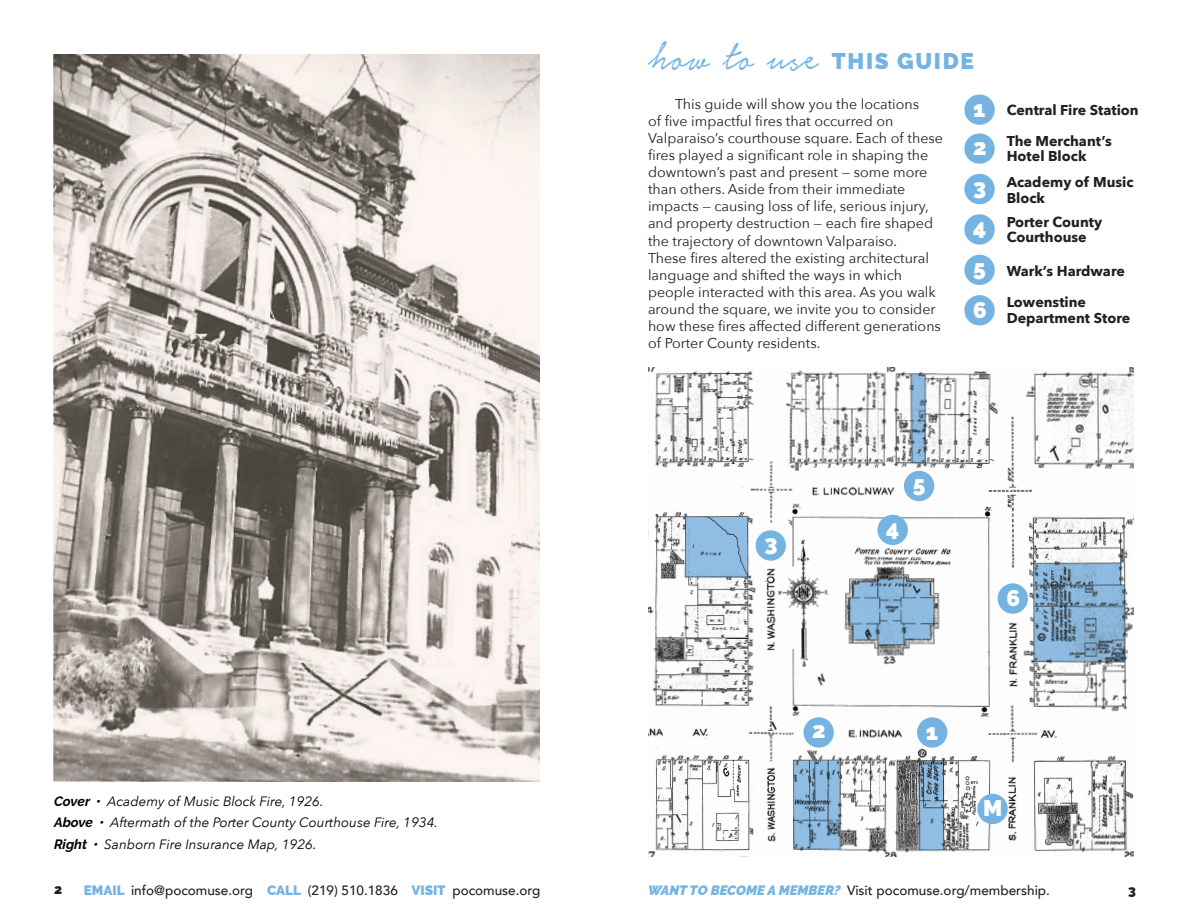
<style>
.page{position:relative;width:1188px;height:918px;background:#fff}
.page>*{position:absolute;margin:0;border:0;box-sizing:border-box;transform-origin:0 0}
.t1{font:67.5px "Notera Personal Use Only";color:#75b4e2;scale:.67 1}
.t2{font:900 22.5px "Raleway";color:#fff}
.t3{font:900 22.5px "Raleway";letter-spacing:.075em;color:#75b4e2}
.Paragraph_Style_1{font:14.25px/17.1px "Avenir Next";color:#231f20}
.Paragraph_Style_1-2{font:700 14.25px "Avenir Next";color:#231f20}
.t4{font:italic 13.5px "Avenir Next";color:#000}
.t5{font:500 13.5px "Avenir";color:#231f20}
.t6{font:900 13.5px "Raleway";color:#231f20}
.s1{font-family:"Raleway";font-weight:700}
.s2{font-family:"Raleway";font-weight:900;color:#75b4e2}
.s3{font-family:"Raleway";font-weight:900;font-style:italic;color:#75b4e2}
</style>
<div class="page">
<div style="left:964px;top:174px;width:31px;height:30px;background:#75b4e2;border-radius:50%"></div>
<div style="left:964px;top:133px;width:31px;height:31px;background:#75b4e2;border-radius:50%"></div>
<div style="left:964px;top:214px;width:31px;height:31px;background:#75b4e2;border-radius:50%"></div>
<div style="left:964px;top:255px;width:31px;height:30px;background:#75b4e2;border-radius:50%"></div>
<div style="left:964px;top:295px;width:31px;height:30px;background:#75b4e2;border-radius:50%"></div>
<img style="left:648px;top:367px;width:486px;height:490px">
<div style="left:964px;top:94px;width:31px;height:31px;background:#75b4e2;border-radius:50%"></div>
<div style="left:756px;top:530px;width:30px;height:31px;background:#75b4e2;border-radius:50%"></div>
<div style="left:977px;top:794px;width:31px;height:30px;background:#75b4e2;border-radius:50%"></div>
<div style="left:804px;top:717px;width:30px;height:31px;background:#75b4e2;border-radius:50%"></div>
<div style="left:877px;top:515px;width:31px;height:30px;background:#75b4e2;border-radius:50%"></div>
<div style="left:904px;top:471px;width:30px;height:30px;background:#75b4e2;border-radius:50%"></div>
<div style="left:998px;top:583px;width:30px;height:31px;background:#75b4e2;border-radius:50%"></div>
<div style="left:917px;top:717px;width:30px;height:31px;background:#75b4e2;border-radius:50%"></div>
<img style="left:53px;top:54px;width:487px;height:728px">
<p class="t1" style="left:648px;top:22px;width:256px">how to use</p>
<p class="t3" style="left:832px;top:48px;width:144px">THIS GUIDE</p>
<p class="Paragraph_Style_1" style="left:648px;top:95px;width:297px;text-indent:27px">This guide will show you the locations<br>of five impactful fires that occurred on Valparaiso’s courthouse square. Each of these fires played a significant role in shaping the downtown’s past and present — some more than others. Aside from their immediate impacts — causing loss of life, serious injury, and property destruction — each fire shaped the trajectory of downtown Valparaiso.<br>These fires altered the existing architectural language and shifted the ways in which people interacted with this area. As you walk around the square, we invite you to consider how these fires affected different generations of Porter County residents.</p>
<p class="Paragraph_Style_1-2" style="left:1007px;top:98px;width:134px">Central Fire Station</p>
<p class="t2" style="left:973px;top:96px;width:14px">1</p>
<p class="Paragraph_Style_1-2" style="left:1007px;top:128px;width:107px">The Merchant’s</p>
<p class="Paragraph_Style_1-2" style="left:1007px;top:144px;width:81px">Hotel Block</p>
<p class="t2" style="left:973px;top:134px;width:15px">2</p>
<p class="Paragraph_Style_1-2" style="left:1007px;top:170px;width:128px">Academy of Music</p>
<p class="Paragraph_Style_1-2" style="left:1007px;top:185px;width:40px">Block</p>
<p class="t2" style="left:973px;top:174px;width:15px">3</p>
<p class="Paragraph_Style_1-2" style="left:1007px;top:210px;width:97px">Porter County</p>
<p class="Paragraph_Style_1-2" style="left:1007px;top:225px;width:82px">Courthouse</p>
<p class="t2" style="left:973px;top:214px;width:15px">4</p>
<p class="t2" style="left:973px;top:255px;width:14px">5</p>
<p class="t2" style="left:973px;top:297px;width:15px">6</p>
<p class="Paragraph_Style_1-2" style="left:1007px;top:259px;width:120px">Wark’s Hardware</p>
<p class="Paragraph_Style_1-2" style="left:1007px;top:290px;width:81px">Lowenstine</p>
<p class="Paragraph_Style_1-2" style="left:1007px;top:306px;width:125px">Department Store</p>
<p class="t4" style="left:54px;top:789px;width:271px"><span class="s1">Cover •</span> Academy of Music Block Fire, 1926.</p>
<p class="t4" style="left:54px;top:811px;width:386px"><span class="s1">Above •</span> Aftermath of the Porter County Courthouse Fire, 1934.</p>
<p class="t4" style="left:54px;top:833px;width:264px"><span class="s1">Right •</span> Sanborn Fire Insurance Map, 1926.</p>
<p class="t2" style="left:764px;top:530px;width:15px">3</p>
<p class="t2" style="left:812px;top:717px;width:15px">2</p>
<p class="t2" style="left:886px;top:515px;width:15px">4</p>
<p class="t2" style="left:913px;top:471px;width:14px">5</p>
<p class="t2" style="left:1006px;top:585px;width:15px">6</p>
<p class="t2" style="left:926px;top:719px;width:14px">1</p>
<p class="t2" style="left:983px;top:795px;width:21px">M</p>
<p class="t6" style="left:54px;top:881px;width:10px">2</p>
<p class="t5" style="left:84px;top:878px;width:458px"><span class="s2">EMAIL</span> info@pocomuse.org <span class="s2">CALL</span> (219) 510.1836 <span class="s2">VISIT</span> pocomuse.org</p>
<p class="t5" style="left:648px;top:878px;width:403px"><span class="s3">WANT TO BECOME A MEMBER?</span> Visit pocomuse.org/membership.</p>
<p class="t6" style="left:1128px;top:882px;width:9px">3</p>
</div>
